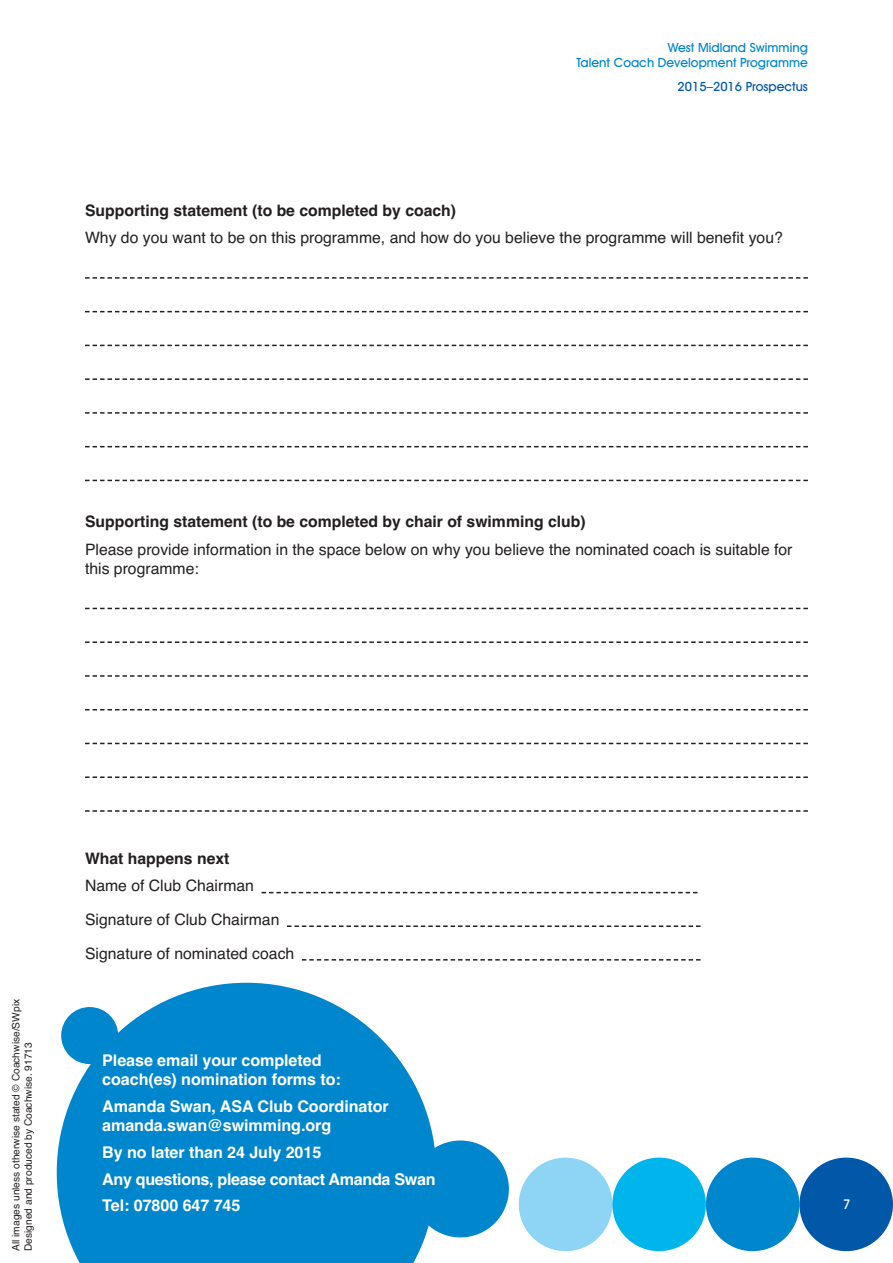
<style>
.page{position:relative;width:893px;height:1263px;background:#fff}
.page>*{position:absolute;margin:0;border:0;box-sizing:border-box;transform-origin:0 0}
.t1{font:700 16.2px/19.4px "Helvetica";letter-spacing:-.005em;color:#fff}
.t2{font:15.75px/33.8px "Helvetica";color:#231f20}
.t3{font:700 15.75px "Helvetica";color:#231f20}
.t4{font:500 13.5px "Avant Garde IT Cby BT";color:#fff}
.t5{font:500 12.75px/15.3px "Avant Garde IT Cby BT";color:#0086cc;text-align:right}
.t6{font:500 12.75px "Avant Garde IT Cby BT";color:#0157a8}
.t7{font:10.2px/12.3px "Helvetica";color:#231f20}
</style>
<div class="page">
<div style="left:519px;top:1157px;width:93px;height:94px;background:#8dd4f5;border-radius:50%"></div>
<div style="left:612px;top:1157px;width:94px;height:94px;background:#00b4ec;border-radius:50%"></div>
<div style="left:706px;top:1157px;width:93px;height:94px;background:#0086cc;border-radius:50%"></div>
<div style="left:799px;top:1157px;width:94px;height:94px;background:#0157a8;border-radius:50%"></div>
<svg style="left:85px;top:277px;width:723px;height:2px"></svg>
<svg style="left:85px;top:311px;width:723px;height:1px"></svg>
<svg style="left:85px;top:345px;width:723px;height:1px"></svg>
<svg style="left:85px;top:378px;width:723px;height:2px"></svg>
<svg style="left:85px;top:412px;width:723px;height:2px"></svg>
<svg style="left:85px;top:446px;width:723px;height:1px"></svg>
<svg style="left:85px;top:480px;width:723px;height:1px"></svg>
<svg style="left:85px;top:608px;width:723px;height:1px"></svg>
<svg style="left:85px;top:641px;width:723px;height:2px"></svg>
<svg style="left:85px;top:675px;width:723px;height:2px"></svg>
<svg style="left:85px;top:709px;width:723px;height:1px"></svg>
<svg style="left:85px;top:743px;width:723px;height:1px"></svg>
<svg style="left:85px;top:776px;width:723px;height:2px"></svg>
<svg style="left:85px;top:810px;width:723px;height:2px"></svg>
<svg style="left:262px;top:892px;width:435px;height:1px"></svg>
<svg style="left:287px;top:925px;width:413px;height:2px"></svg>
<svg style="left:302px;top:959px;width:398px;height:1px"></svg>
<svg style="left:57px;top:983px;width:379px;height:280px;background:#2296d2"></svg>
<div style="left:61px;top:1007px;width:57px;height:57px;background:#0086cc;border-radius:50%"></div>
<div style="left:412px;top:1140px;width:97px;height:97px;background:#0086cc;border-radius:50%"></div>
<p class="t5" style="left:576px;top:40px;width:233px">West Midland Swimming<br>Talent Coach Development Programme</p>
<p class="t6" style="left:677px;top:82px;width:132px">2015–2016 Prospectus</p>
<p class="t3" style="left:85px;top:201px;width:373px">Supporting statement (to be completed by coach)</p>
<p class="t2" style="left:85px;top:221px;width:699px">Why do you want to be on this programme, and how do you believe the programme will benefit you?</p>
<p class="t3" style="left:85px;top:513px;width:502px">Supporting statement (to be completed by chair of swimming club)</p>
<p class="t2" style="left:85px;top:540px;width:709px;line-height:18.9px">Please provide information in the space below on why you believe the nominated coach is suitable for this programme:</p>
<p class="t7" style="left:10px;top:1251px;width:253px;rotate:-90deg">All images unless otherwise stated © Coachwise/SWpix<br>Designed and produced by Coachwise. 91713</p>
<p class="t3" style="left:85px;top:849px;width:146px">What happens next</p>
<p class="t2" style="left:85px;top:869px;width:211px">Name of Club Chairman<br>Signature of Club Chairman<br>Signature of nominated coach</p>
<p class="t1" style="left:102px;top:1050px;width:240px">Please email your completed coach(es) nomination forms to:</p>
<p class="t1" style="left:102px;top:1096px;width:288px">Amanda Swan, ASA Club Coordinator amanda.swan@swimming.org</p>
<p class="t1" style="left:102px;top:1139px;width:335px;line-height:26.8px">By no later than 24 July 2015<br>Any questions, please contact Amanda Swan<br>Tel: 07800 647 745</p>
<p class="t4" style="left:843px;top:1199px;width:9px">7</p>
</div>
